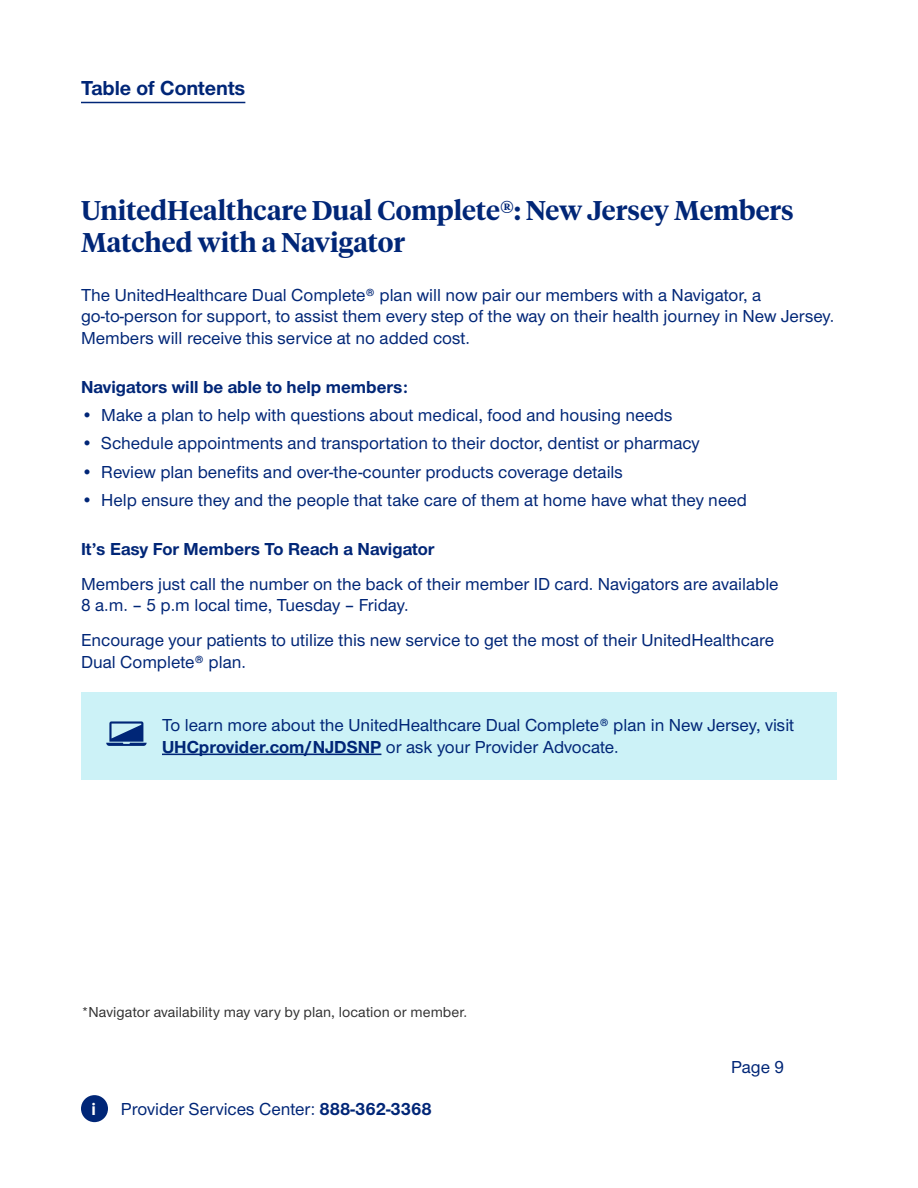
<style>
.page{position:relative;width:918px;height:1188px;background:#fff}
.page>*{position:absolute;margin:0;border:0;box-sizing:border-box;transform-origin:0 0}
.t1{font:600 27px/32.4px "UHC Serif Headline";color:#002677}
.t2{font:700 21px "UHC Sans";color:#002677}
.t3{font:500 18px/21.6px "UHC Sans";color:#002677}
.t4{font:700 18px "UHC Sans";color:#002677}
.t5{font:700 18px "UHC Sans";color:#fff}
.t6{font:500 15px "UHC Sans";letter-spacing:.005em;color:#333}
.s1{font-weight:700}
</style>
<div class="page">
<div style="left:81px;top:1095px;width:27px;height:27px;background:#002677;border-radius:50%"></div>
<div style="left:81px;top:692px;width:756px;height:88px;background:#ccf2f7"></div>
<hr style="left:162px;top:754px;width:219px;height:1px;background:#002677">
<svg style="left:106px;top:721px;width:41px;height:25px"></svg>
<hr style="left:81px;top:102px;width:164px;height:1px;background:#002677">
<p class="t2" style="left:81px;top:74px;width:166px">Table of Contents</p>
<h1 class="t1" style="left:81px;top:193px;width:714px">UnitedHealthcare Dual Complete®: New Jersey Members<br>Matched with a Navigator</h1>
<p class="t3" style="left:81px;top:283px;width:755px">The UnitedHealthcare Dual Complete® plan will now pair our members with a Navigator, a go-to-person for support, to assist them every step of the way on their health journey in New Jersey.<br>Members will receive this service at no added cost.</p>
<p class="t4" style="left:81px;top:375px;width:328px">Navigators will be able to help members:</p>
<p class="t3" style="left:81px;top:403px;width:593px">• Make a plan to help with questions about medical, food and housing needs</p>
<p class="t3" style="left:81px;top:432px;width:620px">• Schedule appointments and transportation to their doctor, dentist or pharmacy</p>
<p class="t3" style="left:81px;top:460px;width:543px">• Review plan benefits and over-the-counter products coverage details</p>
<p class="t3" style="left:81px;top:489px;width:667px">• Help ensure they and the people that take care of them at home have what they need</p>
<p class="t4" style="left:81px;top:537px;width:355px">It’s Easy For Members To Reach a Navigator</p>
<p class="t3" style="left:81px;top:572px;width:699px">Members just call the number on the back of their member ID card. Navigators are available<br>8 a.m. – 5 p.m local time, Tuesday – Friday.</p>
<p class="t3" style="left:81px;top:629px;width:695px">Encourage your patients to utilize this new service to get the most of their UnitedHealthcare<br>Dual Complete® plan.</p>
<p class="t3" style="left:162px;top:713px;width:634px">To learn more about the UnitedHealthcare Dual Complete® plan in New Jersey, visit<br><span class="s1">UHCprovider.com/NJDSNP</span> or ask your Provider Advocate.</p>
<p class="t6" style="left:81px;top:1002px;width:388px">*Navigator availability may vary by plan, location or member.</p>
<p class="t5" style="left:92px;top:1097px;width:6px">i</p>
<p class="t3" style="left:121px;top:1097px;width:312px">Provider Services Center: <span class="s1">888-362-3368</span></p>
<p class="t3" style="left:731px;top:1055px;width:55px">Page 9</p>
</div>
